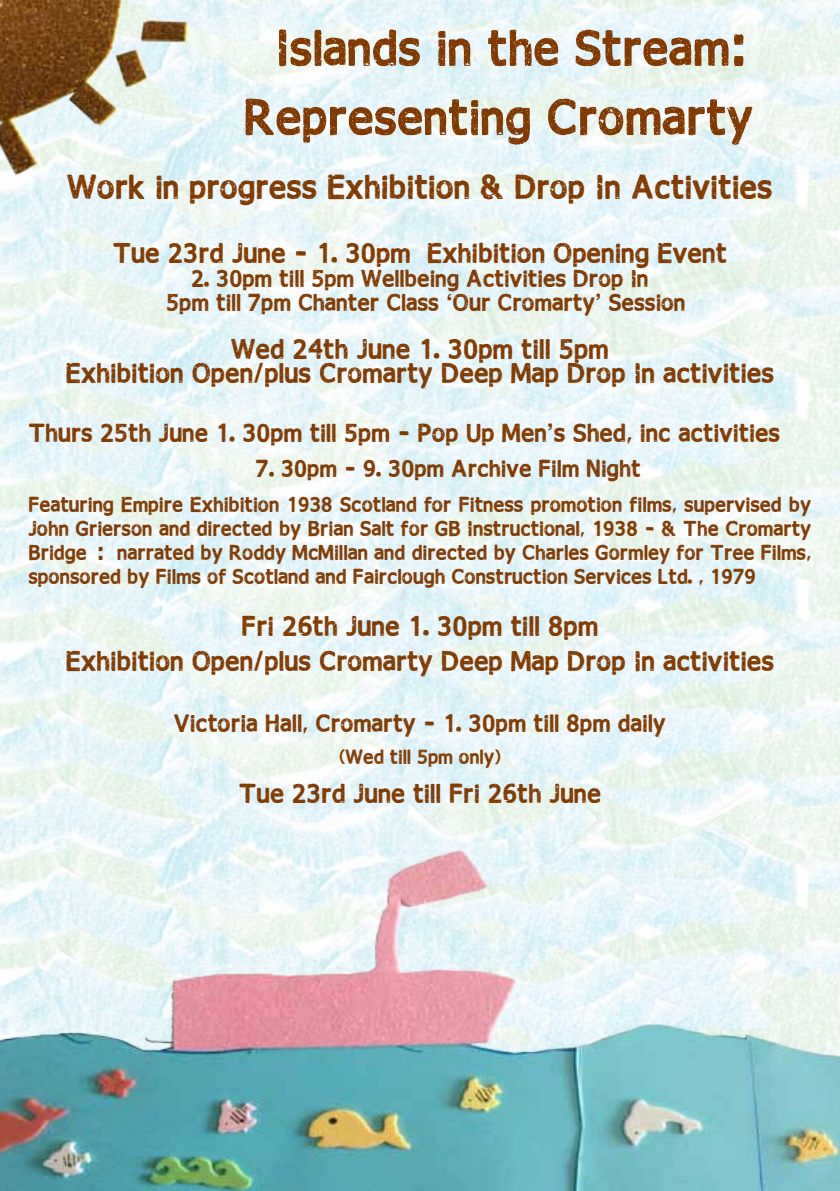
<style>
.page{position:relative;width:840px;height:1191px;background:#fff}
.page>*{position:absolute;margin:0;border:0;box-sizing:border-box;transform-origin:0 0}
.t1{font:51px/69.2px "Good bye lullaby";color:#813900;text-align:center}
.t2{font:34px "Good bye lullaby";color:#813900}
.t3{font:28px/24px "Good bye lullaby";color:#813900;text-align:center}
.t4{font:27px "Good bye lullaby";color:#813900}
.t5{font:25.6px "Good bye lullaby";color:#813900}
.t6{font:24.6px "Good bye lullaby";color:#813900}
.t7{font:24px "Good bye lullaby";color:#813900}
.t8{font:21.2px/24px "Good bye lullaby";color:#813900;text-align:justify}
.t9{font:20.2px "Good bye lullaby";color:#813900}
.s1{font-family:"Helvetica";font-weight:700}
</style>
<div class="page">
<img style="left:0;top:0;width:419px;height:309px">
<img style="left:0;top:836px;width:839px;height:355px">
<h1 class="t1" style="left:243px;top:14px;width:536px">Islands in the Stream:<br>Representing Cromarty…</h1>
<h2 class="t2" style="left:67px;top:170px;width:706px">Work in progress Exhibition &amp; Drop In Activities</h2>
<h3 class="t3" style="left:113px;top:241px;width:615px">Tue 23rd June - 1.30pm Exhibition Opening Event</h3>
<p class="t7" style="left:191px;top:266px;width:459px">2.30pm till 5pm Wellbeing Activities Drop In</p>
<p class="t7" style="left:154px;top:290px;width:532px">•5pm till 7pm Chanter Class <span class="s1">‘</span>Our Cromarty<span class="s1">’</span> Session</p>
<h3 class="t3" style="left:66px;top:338px;width:709px">Wed 24th June 1.30pm till 5pm<br>Exhibition Open/plus Cromarty Deep Map Drop In activities</h3>
<p class="t5" style="left:28px;top:419px;width:752px">Thurs 25th June 1.30pm till 5pm - Pop Up Men<span class="s1">’</span>s Shed, inc activities</p>
<p class="t7" style="left:256px;top:456px;width:386px">7.30pm - 9.30pm Archive Film Night</p>
<p class="t8" style="left:28px;top:493px;width:784px">Featuring Empire Exhibition 1938 Scotland for Fitness promotion films, supervised by John Grierson and directed by Brian Salt for GB Instructional, 1938 - &amp; The Cromarty Bridge’: narrated by Roddy McMillan and directed by Charles Gormley for Tree Films, sponsored by Films of Scotland and Fairclough Construction Services Ltd., 1979</p>
<h3 class="t3" style="left:66px;top:608px;width:709px;line-height:35.4px">Fri 26th June 1.30pm till 8pm<br>Exhibition Open/plus Cromarty Deep Map Drop In activities</h3>
<p class="t6" style="left:174px;top:710px;width:493px">Victoria Hall, Cromarty - 1.30pm till 8pm daily</p>
<p class="t9" style="left:338px;top:746px;width:164px">(Wed till 5pm only)</p>
<p class="t4" style="left:239px;top:779px;width:363px">Tue 23rd June till Fri 26th June</p>
</div>
